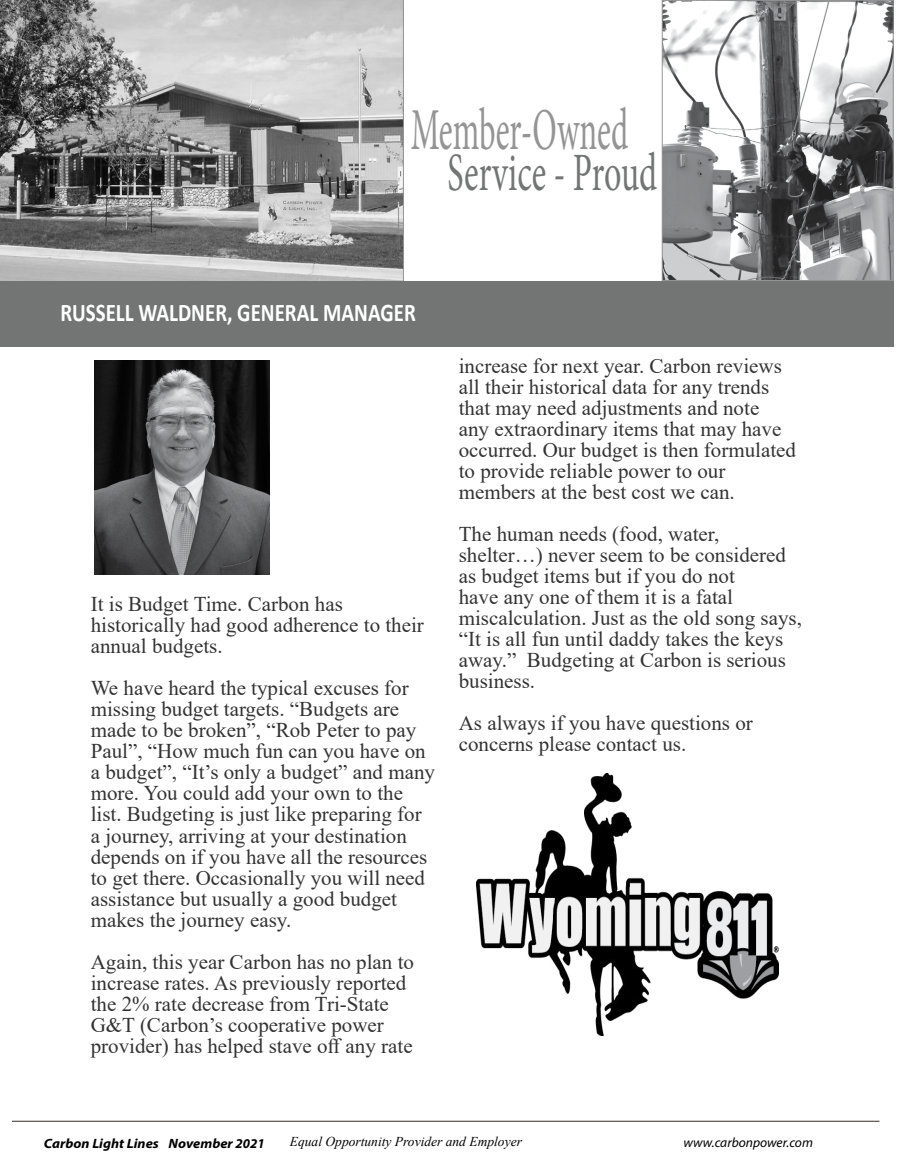
<style>
.page{position:relative;width:905px;height:1175px;background:#fff}
.page>*{position:absolute;margin:0;border:0;box-sizing:border-box;transform-origin:0 0}
.t1{font:59.4px "Minion Pro";color:#949494;scale:.55 1}
.t2{font:54px "Minion Pro";color:#737474;scale:.63 1}
.Body{font:700 25.5px "Calibri";color:#fff;scale:.82 1}
.t3{font:21px/21px "Times New Roman";color:#333}
.t4{font:italic 13.5px "Times New Roman";color:#000}
.t5{font:italic 700 13.5px "Myriad Pro";color:#000;scale:1.06 1}
.t6{font:italic 13.5px "Myriad Pro";color:#000}
</style>
<div class="page">
<svg style="left:0;top:0;width:404px;height:281px;background:#979797"></svg>
<img style="left:664px;top:2px;width:227px;height:277px">
<div style="left:662px;top:0;width:231px;height:281px;border:1px solid #949494"></div>
<div style="left:0;top:281px;width:893px;height:66px;background:#737474"></div>
<img style="left:95px;top:360px;width:174px;height:214px">
<hr style="left:12px;top:1120px;width:867px;height:1px;background:#3c272a">
<img style="left:476px;top:773px;width:302px;height:262px">
<p class="t1" style="left:411px;top:91px;width:397px">Member-Owned</p>
<p class="t2" style="left:447px;top:136px;width:334px">Service - Proud</p>
<p class="Body" style="left:60px;top:294px;width:435px">RUSSELL WALDNER, GENERAL MANAGER</p>
<p class="t3" style="left:91px;top:593px;width:335px">It is Budget Time. Carbon has historically had good adherence to their annual budgets.</p>
<p class="t3" style="left:91px;top:677px;width:346px">We have heard the typical excuses for missing budget targets. “Budgets are made to be broken”, “Rob Peter to pay Paul”, “How much fun can you have on a budget”, “It’s only a budget” and many more. You could add your own to the list. Budgeting is just like preparing for a journey, arriving at your destination depends on if you have all the resources to get there. Occasionally you will need assistance but usually a good budget makes the journey easy.</p>
<p class="t3" style="left:91px;top:950px;width:325px">Again, this year Carbon has no plan to increase rates. As previously reported the 2% rate decrease from Tri-State G&amp;T (Carbon’s cooperative power provider) has helped stave off any rate</p>
<p class="t3" style="left:459px;top:354px;width:339px">increase for next year. Carbon reviews all their historical data for any trends that may need adjustments and note<br>any extraordinary items that may have occurred. Our budget is then formulated to provide reliable power to our members at the best cost we can.</p>
<p class="t3" style="left:459px;top:522px;width:344px">The human needs (food, water, shelter…) never seem to be considered as budget items but if you do not<br>have any one of them it is a fatal miscalculation. Just as the old song says, “It is all fun until daddy takes the keys away.” Budgeting at Carbon is serious business.</p>
<p class="t3" style="left:459px;top:711px;width:295px">As always if you have questions or concerns please contact us.</p>
<p class="t5" style="left:44px;top:1134px;width:210px">Carbon Light Lines November 2021</p>
<p class="t4" style="left:290px;top:1132px;width:233px">Equal Opportunity Provider and Employer</p>
<p class="t6" style="left:683px;top:1134px;width:131px">www.carbonpower.com</p>
</div>
